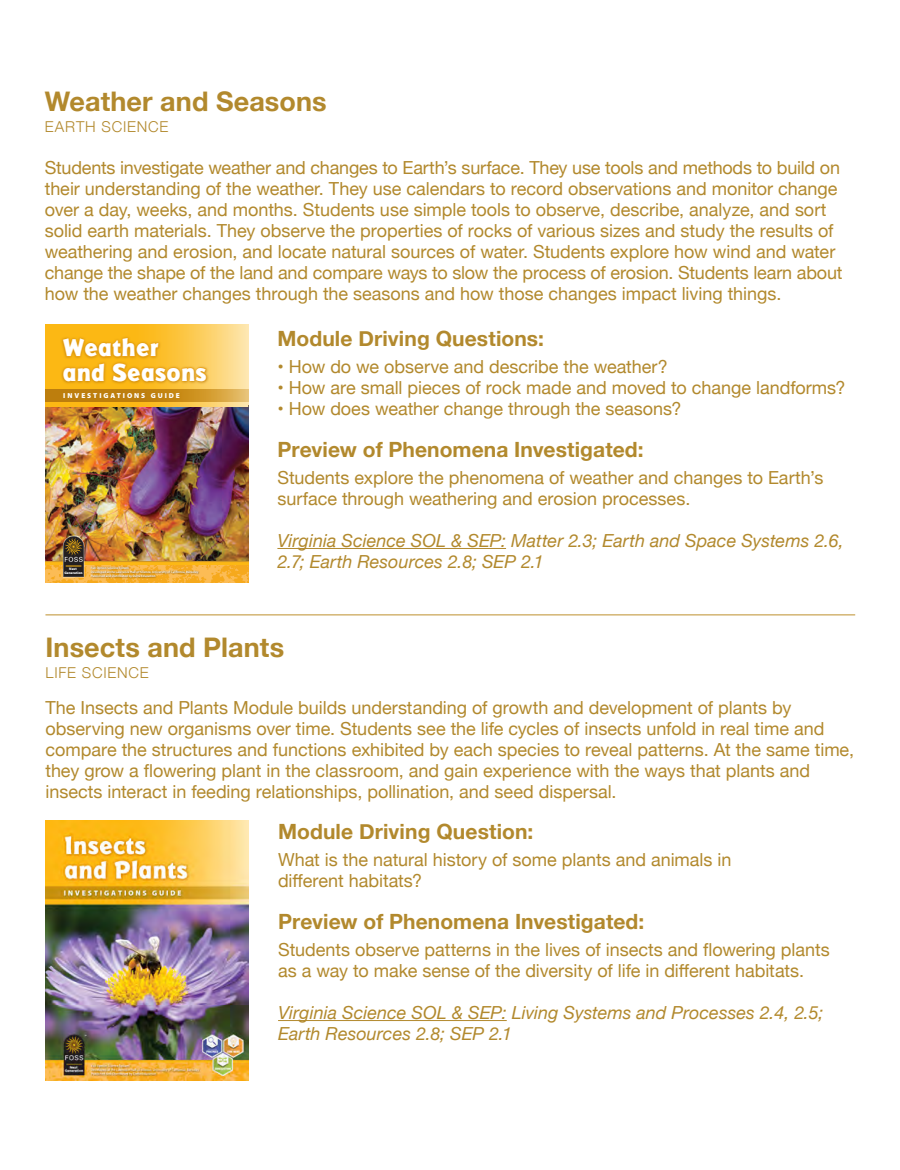
<style>
.page{position:relative;width:900px;height:1170px;background:#fff}
.page>*{position:absolute;margin:0;border:0;box-sizing:border-box;transform-origin:0 0}
.t1{font:700 27px "Helvetica Neue";letter-spacing:.005em;color:#b2892d}
.t2{font:800 25.65px/24.3px "Badger Extra Bold Std";letter-spacing:.01em;color:#fff}
.t3{font:700 21px "Helvetica Neue";letter-spacing:.005em;color:#b2892d}
.t4{font:18px/21px "Helvetica Neue";color:#b2892d}
.t5{font:italic 18px/21px "Helvetica Neue";color:#b2892d}
.t6{font:300 15px "Helvetica Neue";letter-spacing:.05em;color:#b2892d}
.t7{font:900 7.2px "Myriad Pro";letter-spacing:.27em;color:#fff}
.t8{font:900 3.6px/3.3px "Myriad Pro";color:#fff;text-align:center}
.t9{font:600 3.3px/3.9px "Myriad Pro";color:#fff}
</style>
<div class="page">
<hr style="left:277px;top:548px;width:229px;height:1px;background:#b2892d">
<hr style="left:45px;top:615px;width:810px;height:1px;background:#be902d">
<img style="left:45px;top:821px;width:203px;height:259px">
<img style="left:45px;top:407px;width:203px;height:176px">
<svg style="left:45px;top:325px;width:203px;height:82px;background:#fccc58"></svg>
<svg style="left:45px;top:389px;width:203px;height:13px;background:#cb9126"></svg>
<img style="left:45px;top:562px;width:203px;height:2px">
<div style="left:63px;top:392px;width:119px;height:8px;background:#bd7e0d"></div>
<svg style="left:60px;top:336px;width:150px;height:49px"></svg>
<svg style="left:62px;top:325px;width:145px;height:57px;background:#edad20"></svg>
<div style="left:90px;top:566px;width:110px;height:13px;background:#231f20;opacity:.75"></div>
<svg style="left:63px;top:536px;width:24px;height:41px"></svg>
<hr style="left:278px;top:1020px;width:229px;height:1px;background:#b2892d">
<p class="t1" style="left:45px;top:81px;width:283px">Weather and Seasons</p>
<p class="t6" style="left:45px;top:115px;width:125px">EARTH SCIENCE</p>
<p class="t4" style="left:45px;top:159px;width:799px">Students investigate weather and changes to Earth’s surface. They use tools and methods to build on their understanding of the weather. They use calendars to record observations and monitor change over a day, weeks, and months. Students use simple tools to observe, describe, analyze, and sort solid earth materials. They observe the properties of rocks of various sizes and study the results of weathering and erosion, and locate natural sources of water. Students explore how wind and water change the shape of the land and compare ways to slow the process of erosion. Students learn about how the weather changes through the seasons and how those changes impact living things.</p>
<p class="t3" style="left:277px;top:322px;width:268px">Module Driving Questions:</p>
<p class="t4" style="left:277px;top:357px;width:392px">• How do we observe and describe the weather?</p>
<p class="t4" style="left:277px;top:378px;width:570px">• How are small pieces of rock made and moved to change landforms?</p>
<p class="t4" style="left:277px;top:399px;width:406px">• How does weather change through the seasons?</p>
<p class="t3" style="left:277px;top:433px;width:368px">Preview of Phenomena Investigated:</p>
<p class="t4" style="left:277px;top:468px;width:548px">Students explore the phenomena of weather and changes to Earth’s surface through weathering and erosion processes.</p>
<p class="t5" style="left:277px;top:531px;width:568px">Virginia Science SOL &amp; SEP: Matter 2.3; Earth and Space Systems 2.6,<br>2.7; Earth Resources 2.8; SEP 2.1</p>
<p class="t2" style="left:63px;top:335px;width:146px">Weather and Seasons</p>
<p class="t7" style="left:63px;top:391px;width:118px">INVESTIGATIONS GUIDE</p>
<p class="t9" style="left:91px;top:566px;width:109px">Full Option Science System<br>Developed at the Lawrence Hall of Science, University of California, Berkeley<br>Published and Distributed by Delta Education</p>
<p class="t8" style="left:64px;top:567px;width:20px">Next<br>Generation</p>
<p class="t1" style="left:45px;top:626px;width:240px">Insects and Plants</p>
<p class="t6" style="left:45px;top:661px;width:105px">LIFE SCIENCE</p>
<p class="t4" style="left:45px;top:698px;width:810px">The Insects and Plants Module builds understanding of growth and development of plants by observing new organisms over time. Students see the life cycles of insects unfold in real time and compare the structures and functions exhibited by each species to reveal patterns. At the same time, they grow a flowering plant in the classroom, and gain experience with the ways that plants and insects interact in feeding relationships, pollination, and seed dispersal.</p>
<p class="t3" style="left:278px;top:815px;width:257px">Module Driving Question:</p>
<p class="t4" style="left:278px;top:850px;width:455px">What is the natural history of some plants and animals in different habitats?</p>
<p class="t3" style="left:278px;top:905px;width:368px">Preview of Phenomena Investigated:</p>
<p class="t4" style="left:278px;top:940px;width:553px">Students observe patterns in the lives of insects and flowering plants as a way to make sense of the diversity of life in different habitats.</p>
<p class="t5" style="left:278px;top:1003px;width:547px">Virginia Science SOL &amp; SEP: Living Systems and Processes 2.4, 2.5;<br>Earth Resources 2.8; SEP 2.1</p>
</div>
